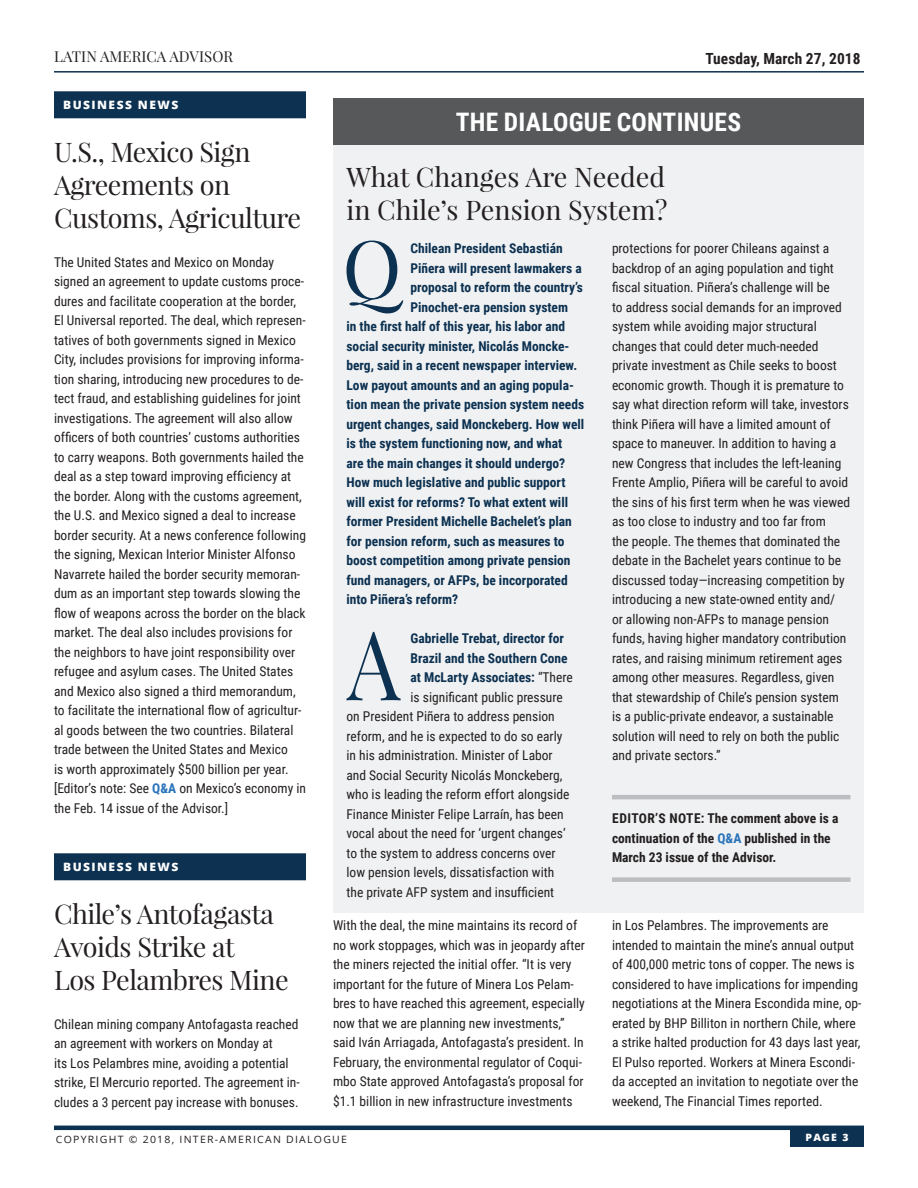
<style>
.page{position:relative;width:918px;height:1188px;background:#fff}
.page>*{position:absolute;margin:0;border:0;box-sizing:border-box;transform-origin:0 0}
.Answer_Text_-_Drop_C{font:96.15px "Playfair Display";color:#0c3151;scale:.88 1}
.Question_Text_-_Drop{font:80.1px "Playfair Display";color:#0c3151}
.Subhead_18pt{font:27px/33px "Playfair Display";letter-spacing:-.02em;color:#231f20}
.Subhead_18pt-2{font:27px/33px "Playfair Display";color:#231f20}
.White_Section_Titles{font:700 25.5px "Roboto Condensed";letter-spacing:.01em;color:#fff}
.t1{font:700 15.3px "Roboto Condensed";letter-spacing:.005em;color:#231f20}
.t2{font:15px "Playfair Display";letter-spacing:.005em;color:#231f20}
.Main_Body_Text{font:13.5px/19.5px "Roboto Condensed";color:#231f20}
.Answer_Text_-_Drop_C-2{font:13.5px/19.5px "Roboto Condensed";color:#231f20}
.Question_Text_-_Drop-2{font:700 13.5px "Roboto Condensed";color:#0c3151}
.Editors_Note{font:700 13.5px/19.5px "Roboto Condensed";color:#231f20}
.Answer_Text_-_Drop_C-3{font:700 13.5px "Roboto Condensed";color:#0c3151}
.Sections_-_with_Blue{font:800 11.55px "Open Sans";letter-spacing:.12em;color:#fff;scale:1.04 1}
.t3{font:10.05px "Open Sans";letter-spacing:.12em;color:#231f20;scale:1.04 1}
.t4{font:800 10.05px "Open Sans";color:#fff;scale:1.04 1}
.s1{font-weight:700;color:#2873ba}
.s2{font-weight:400;color:#231f20}
.s3{color:#2873ba}
</style>
<div class="page">
<hr style="left:54px;top:1126px;width:810px;height:4px;background:#0c3151">
<div style="left:790px;top:1129px;width:74px;height:18px;background:#0c3151"></div>
<hr style="left:54px;top:71px;width:810px;height:2px;background:#0c3151">
<div style="left:54px;top:91px;width:252px;height:27px;background:#0c3151"></div>
<div style="left:54px;top:853px;width:252px;height:27px;background:#0c3151"></div>
<div style="left:333px;top:145px;width:531px;height:767px;background:#f0f1f2"></div>
<hr style="left:612px;top:795px;width:238px;height:4px;background:#bcbdc0">
<div style="left:612px;top:877px;width:238px;height:5px;background:#bcbdc0"></div>
<div style="left:333px;top:99px;width:531px;height:46px;background:#57585a"></div>
<p class="t2" style="left:54px;top:47px;width:181px">LATIN AMERICA ADVISOR</p>
<p class="Sections_-_with_Blue" style="left:63px;top:96px;width:112px">BUSINESS NEWS</p>
<p class="Subhead_18pt" style="left:54px;top:135px;width:249px">U.S., Mexico Sign<br>Agreements on<br>Customs, Agriculture</p>
<p class="Main_Body_Text" style="left:54px;top:252px;width:254px">The United States and Mexico on Monday signed an agreement to update customs proce&shy;dures and facilitate cooperation at the border, El Universal reported. The deal, which represen&shy;tatives of both governments signed in Mexico City, includes provisions for improving informa&shy;tion sharing, introducing new procedures to de&shy;tect fraud, and establishing guidelines for joint investigations. The agreement will also allow officers of both countries’ customs authorities to carry weapons. Both governments hailed the deal as a step toward improving efficiency at the border. Along with the customs agreement, the U.S. and Mexico signed a deal to increase border security. At a news conference following the signing, Mexican Interior Minister Alfonso Navarrete hailed the border security memoran&shy;dum as an important step towards slowing the flow of weapons across the border on the black market. The deal also includes provisions for the neighbors to have joint responsibility over refugee and asylum cases. The United States and Mexico also signed a third memorandum, to facilitate the international flow of agricultur&shy;al goods between the two countries. Bilateral trade between the United States and Mexico<br>is worth approximately $500 billion per year. [Editor’s note: See <span class="s1">Q&amp;A</span> on Mexico’s economy in the Feb. 14 issue of the Advisor.]</p>
<p class="Sections_-_with_Blue" style="left:63px;top:858px;width:112px">BUSINESS NEWS</p>
<p class="Subhead_18pt" style="left:54px;top:897px;width:236px">Chile’s Antofagasta<br>Avoids Strike at<br>Los Pelambres Mine</p>
<p class="Main_Body_Text" style="left:54px;top:1014px;width:247px">Chilean mining company Antofagasta reached an agreement with workers on Monday at<br>its Los Pelambres mine, avoiding a potential strike, El Mercurio reported. The agreement in&shy;cludes a 3 percent pay increase with bonuses.</p>
<p class="t1" style="left:705px;top:47px;width:157px">Tuesday, March 27, 2018</p>
<p class="White_Section_Titles" style="left:456px;top:104px;width:287px">THE DIALOGUE CONTINUES</p>
<p class="Subhead_18pt-2" style="left:346px;top:161px;width:322px">What Changes Are Needed in Chile’s Pension System?</p>
<p class="Question_Text_-_Drop" style="left:342px;top:218px;width:61px">Q</p>
<p class="Question_Text_-_Drop-2" style="left:410px;top:239px;width:154px">Chilean President Sebastián</p>
<p class="Answer_Text_-_Drop_C-2" style="left:612px;top:238px;width:240px">protections for poorer Chileans against a backdrop of an aging population and tight fiscal situation. Piñera’s challenge will be<br>to address social demands for an improved system while avoiding major structural changes that could deter much-needed private investment as Chile seeks to boost economic growth. Though it is premature to say what direction reform will take, investors think Piñera will have a limited amount of space to maneuver. In addition to having a new Congress that includes the left-leaning Frente Amplio, Piñera will be careful to avoid the sins of his first term when he was viewed as too close to industry and too far from<br>the people. The themes that dominated the debate in the Bachelet years continue to be discussed today—increasing competition by introducing a new state-owned entity and/<br>or allowing non-AFPs to manage pension funds, having higher mandatory contribution rates, and raising minimum retirement ages among other measures. Regardless, given that stewardship of Chile’s pension system is a public-private endeavor, a sustainable solution will need to rely on both the public and private sectors.”</p>
<p class="Question_Text_-_Drop-2" style="left:410px;top:259px;width:173px">Piñera will present lawmakers a</p>
<p class="Question_Text_-_Drop-2" style="left:410px;top:278px;width:174px">proposal to reform the country’s</p>
<p class="Question_Text_-_Drop-2" style="left:410px;top:298px;width:159px">Pinochet-era pension system</p>
<p class="Question_Text_-_Drop-2" style="left:346px;top:317px;width:220px">in the first half of this year, his labor and</p>
<p class="Question_Text_-_Drop-2" style="left:346px;top:337px;width:224px">social security minister, Nicolás Moncke-</p>
<p class="Question_Text_-_Drop-2" style="left:346px;top:356px;width:232px">berg, said in a recent newspaper interview.</p>
<p class="Question_Text_-_Drop-2" style="left:346px;top:376px;width:229px">Low payout amounts and an aging popula-</p>
<p class="Question_Text_-_Drop-2" style="left:346px;top:395px;width:239px">tion mean the private pension system needs</p>
<p class="Question_Text_-_Drop-2" style="left:346px;top:415px;width:239px">urgent changes, said Monckeberg. How well</p>
<p class="Question_Text_-_Drop-2" style="left:346px;top:434px;width:217px">is the system functioning now, and what</p>
<p class="Question_Text_-_Drop-2" style="left:346px;top:454px;width:220px">are the main changes it should undergo?</p>
<p class="Question_Text_-_Drop-2" style="left:346px;top:473px;width:221px">How much legislative and public support</p>
<p class="Question_Text_-_Drop-2" style="left:346px;top:493px;width:223px">will exist for reforms? To what extent will</p>
<p class="Question_Text_-_Drop-2" style="left:346px;top:512px;width:227px">former President Michelle Bachelet’s plan</p>
<p class="Question_Text_-_Drop-2" style="left:346px;top:532px;width:220px">for pension reform, such as measures to</p>
<p class="Question_Text_-_Drop-2" style="left:346px;top:551px;width:226px">boost competition among private pension</p>
<p class="Question_Text_-_Drop-2" style="left:346px;top:571px;width:223px">fund managers, or AFPs, be incorporated</p>
<p class="Question_Text_-_Drop-2" style="left:346px;top:590px;width:113px">into Piñera’s reform?</p>
<p class="Answer_Text_-_Drop_C" style="left:347px;top:604px;width:62px">A</p>
<p class="Answer_Text_-_Drop_C-3" style="left:411px;top:629px;width:155px">Gabrielle Trebat, director for</p>
<p class="Answer_Text_-_Drop_C-3" style="left:411px;top:649px;width:159px">Brazil and the Southern Cone</p>
<p class="Answer_Text_-_Drop_C-3" style="left:411px;top:668px;width:164px">at McLarty Associates: <span class="s2">“There</span></p>
<p class="Answer_Text_-_Drop_C-2" style="left:411px;top:687px;width:154px">is significant public pressure</p>
<p class="Answer_Text_-_Drop_C-2" style="left:346px;top:706px;width:210px">on President Piñera to address pension</p>
<p class="Answer_Text_-_Drop_C-2" style="left:346px;top:726px;width:217px">reform, and he is expected to do so early</p>
<p class="Answer_Text_-_Drop_C-2" style="left:346px;top:745px;width:208px">in his administration. Minister of Labor</p>
<p class="Answer_Text_-_Drop_C-2" style="left:346px;top:765px;width:218px">and Social Security Nicolás Monckeberg,</p>
<p class="Answer_Text_-_Drop_C-2" style="left:346px;top:784px;width:225px">who is leading the reform effort alongside</p>
<p class="Answer_Text_-_Drop_C-2" style="left:346px;top:804px;width:219px">Finance Minister Felipe Larraín, has been</p>
<p class="Answer_Text_-_Drop_C-2" style="left:346px;top:823px;width:221px">vocal about the need for ‘urgent changes’</p>
<p class="Answer_Text_-_Drop_C-2" style="left:346px;top:843px;width:211px">to the system to address concerns over</p>
<p class="Answer_Text_-_Drop_C-2" style="left:346px;top:862px;width:209px">low pension levels, dissatisfaction with</p>
<p class="Answer_Text_-_Drop_C-2" style="left:346px;top:882px;width:209px">the private AFP system and insufficient</p>
<p class="Editors_Note" style="left:612px;top:808px;width:228px">EDITOR’S NOTE: The comment above is a continuation of the <span class="s3">Q&amp;A</span> published in the<br>March 23 issue of the Advisor.</p>
<p class="Main_Body_Text" style="left:333px;top:915px;width:253px">With the deal, the mine maintains its record of no work stoppages, which was in jeopardy after the miners rejected the initial offer. “It is very important for the future of Minera Los Pelam&shy;bres to have reached this agreement, especially now that we are planning new investments,” said Iván Arriagada, Antofagasta’s president. In February, the environmental regulator of Coqui&shy;mbo State approved Antofagasta’s proposal for $1.1 billion in new infrastructure investments</p>
<p class="Main_Body_Text" style="left:612px;top:915px;width:251px">in Los Pelambres. The improvements are intended to maintain the mine’s annual output of 400,000 metric tons of copper. The news is considered to have implications for impending negotiations at the Minera Escondida mine, op&shy;erated by BHP Billiton in northern Chile, where a strike halted production for 43 days last year, El Pulso reported. Workers at Minera Escondi&shy;da accepted an invitation to negotiate over the weekend, The Financial Times reported.</p>
<p class="t3" style="left:56px;top:1132px;width:281px">COPYRIGHT © 2018, INTER-AMERICAN DIALOGUE</p>
<p class="t4" style="left:806px;top:1129px;width:43px">PAGE 3</p>
</div>
